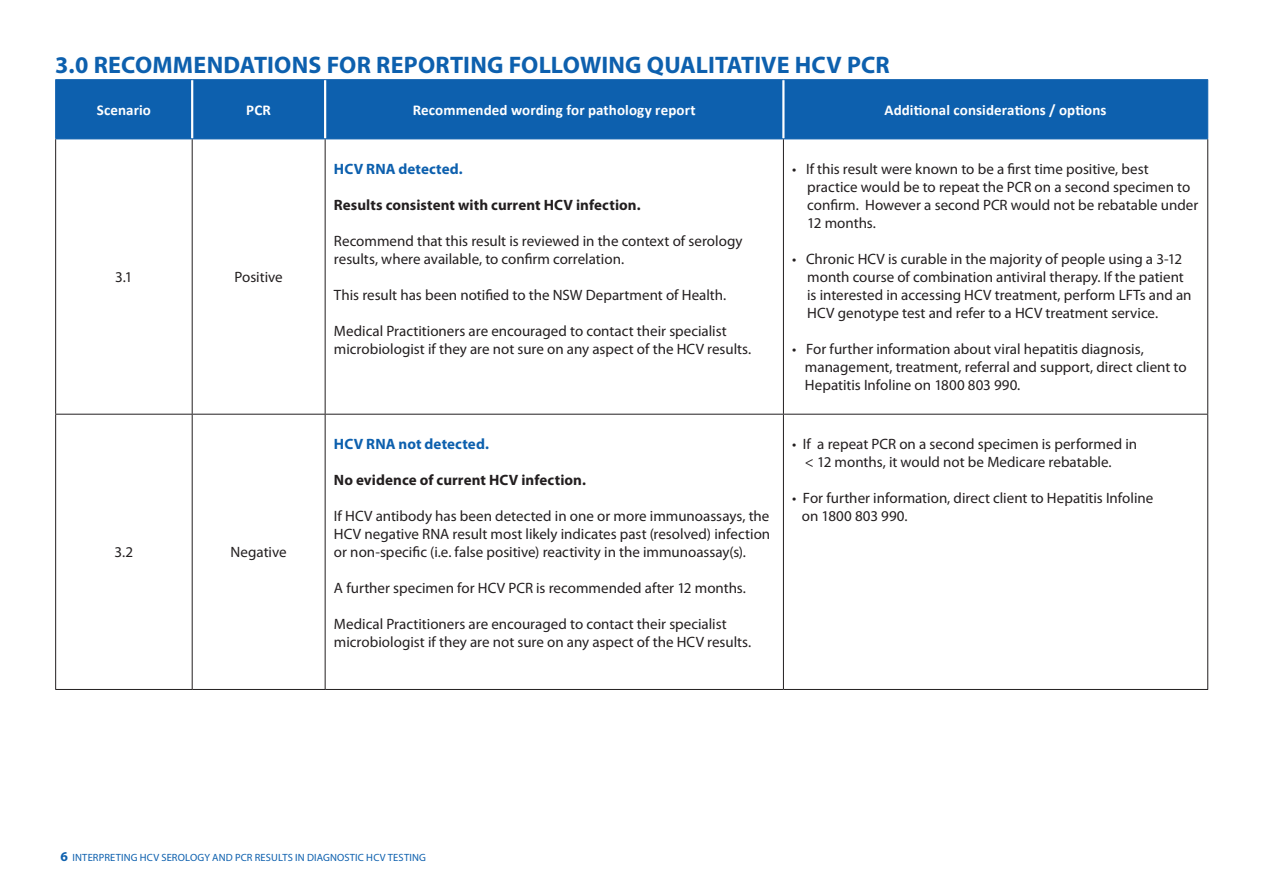
<style>
.page{position:relative;width:1263px;height:893px;background:#fff}
.page>*{position:absolute;margin:0;border:0;box-sizing:border-box;transform-origin:0 0}
.Small_Heads{font:700 24px "Myriad Pro";letter-spacing:.005em;color:#0d60ae}
.t1{font:15px/18px "Myriad Pro";color:#231f20}
.t2{font:700 15px "Calibri";letter-spacing:.005em;color:#fff}
.t3{font:700 15px "Myriad Pro";letter-spacing:.005em;color:#231f20}
.t4{font:700 15px "Myriad Pro";letter-spacing:.01em;color:#0d60ae}
.t5{font:10.5px "Myriad Pro";letter-spacing:.015em;color:#0d60ae}
.s1{font-weight:700;font-size:13.5px}
</style>
<div class="page">
<div style="left:56px;top:80px;width:1151px;height:59px;background:#0d60ae"></div>
<hr style="left:191px;top:80px;width:2px;height:59px;background:#fff">
<hr style="left:324px;top:80px;width:2px;height:59px;background:#fff">
<hr style="left:782px;top:80px;width:2px;height:59px;background:#fff">
<hr style="left:55px;top:79px;width:137px;height:1px;background:#0d60ae">
<hr style="left:55px;top:80px;width:1px;height:59px;background:#0d60ae">
<hr style="left:192px;top:79px;width:133px;height:1px;background:#0d60ae">
<hr style="left:325px;top:79px;width:458px;height:1px;background:#0d60ae">
<hr style="left:783px;top:79px;width:425px;height:1px;background:#0d60ae">
<hr style="left:1207px;top:80px;width:1px;height:59px;background:#0d60ae">
<hr style="left:55px;top:139px;width:137px;height:1px;background:#0d60ae">
<hr style="left:192px;top:139px;width:133px;height:1px;background:#0d60ae">
<hr style="left:55px;top:139px;width:1px;height:275px;background:#231f20">
<hr style="left:192px;top:139px;width:1px;height:275px;background:#231f20">
<hr style="left:325px;top:139px;width:458px;height:1px;background:#0d60ae">
<hr style="left:783px;top:139px;width:425px;height:1px;background:#0d60ae">
<hr style="left:325px;top:139px;width:1px;height:275px;background:#231f20">
<hr style="left:783px;top:139px;width:1px;height:275px;background:#231f20">
<hr style="left:1207px;top:139px;width:1px;height:275px;background:#231f20">
<hr style="left:55px;top:414px;width:137px;height:1px;background:#231f20">
<hr style="left:55px;top:415px;width:1px;height:274px;background:#231f20">
<hr style="left:192px;top:414px;width:133px;height:1px;background:#231f20">
<hr style="left:192px;top:415px;width:1px;height:274px;background:#231f20">
<hr style="left:325px;top:414px;width:458px;height:1px;background:#231f20">
<hr style="left:325px;top:415px;width:1px;height:274px;background:#231f20">
<hr style="left:783px;top:414px;width:425px;height:1px;background:#231f20">
<hr style="left:783px;top:415px;width:1px;height:274px;background:#231f20">
<hr style="left:1207px;top:415px;width:1px;height:274px;background:#231f20">
<hr style="left:55px;top:689px;width:137px;height:1px;background:#231f20">
<hr style="left:192px;top:689px;width:133px;height:1px;background:#231f20">
<hr style="left:325px;top:689px;width:458px;height:1px;background:#231f20">
<hr style="left:783px;top:689px;width:425px;height:1px;background:#231f20">
<p class="Small_Heads" style="left:55px;top:50px;width:836px">3.0 RECOMMENDATIONS FOR REPORTING FOLLOWING QUALITATIVE HCV PCR</p>
<p class="t2" style="left:97px;top:100px;width:56px">Scenario</p>
<p class="t2" style="left:246px;top:100px;width:26px">PCR</p>
<p class="t2" style="left:413px;top:100px;width:284px">Recommended wording for pathology report</p>
<p class="t2" style="left:884px;top:100px;width:223px">Additional considerations / options</p>
<p class="t1" style="left:115px;top:268px;width:19px">3.1</p>
<p class="t1" style="left:234px;top:268px;width:50px">Positive</p>
<p class="t1" style="left:115px;top:543px;width:20px">3.2</p>
<p class="t1" style="left:231px;top:543px;width:58px">Negative</p>
<p class="t4" style="left:334px;top:159px;width:130px">HCV RNA detected.</p>
<p class="t3" style="left:334px;top:195px;width:308px">Results consistent with current HCV infection.</p>
<p class="t1" style="left:334px;top:232px;width:410px">Recommend that this result is reviewed in the context of serology results, where available, to confirm correlation.</p>
<p class="t1" style="left:334px;top:286px;width:394px">This result has been notified to the NSW Department of Health.</p>
<p class="t1" style="left:334px;top:322px;width:419px">Medical Practitioners are encouraged to contact their specialist microbiologist if they are not sure on any aspect of the HCV results.</p>
<p class="t4" style="left:334px;top:435px;width:156px">HCV RNA not detected.</p>
<p class="t3" style="left:334px;top:471px;width:254px">No evidence of current HCV infection.</p>
<p class="t1" style="left:334px;top:507px;width:438px;text-align:justify">If HCV antibody has been detected in one or more immunoassays, the HCV negative RNA result most likely indicates past (resolved) infection or non-specific (i.e. false positive) reactivity in the immunoassay(s).</p>
<p class="t1" style="left:334px;top:579px;width:414px">A further specimen for HCV PCR is recommended after 12 months.</p>
<p class="t1" style="left:334px;top:615px;width:419px">Medical Practitioners are encouraged to contact their specialist microbiologist if they are not sure on any aspect of the HCV results.</p>
<p class="t1" style="left:807px;top:160px;width:393px;text-indent:-15px">• If this result were known to be a first time positive, best practice would be to repeat the PCR on a second specimen to confirm. However a second PCR would not be rebatable under 12 months.</p>
<p class="t1" style="left:807px;top:250px;width:386px;text-indent:-15px">• Chronic HCV is curable in the majority of people using a 3-12 month course of combination antiviral therapy. If the patient is interested in accessing HCV treatment, perform LFTs and an HCV genotype test and refer to a HCV treatment service.</p>
<p class="t1" style="left:792px;top:340px;width:353px">• For further information about viral hepatitis diagnosis,</p>
<p class="t1" style="left:805px;top:358px;width:383px">management, treatment, referral and support, direct client to</p>
<p class="t1" style="left:805px;top:376px;width:217px">Hepatitis Infoline on 1800 803 990.</p>
<p class="t1" style="left:792px;top:435px;width:346px">• If a repeat PCR on a second specimen is performed in</p>
<p class="t1" style="left:805px;top:453px;width:308px">&lt; 12 months, it would not be Medicare rebatable.</p>
<p class="t1" style="left:792px;top:489px;width:363px">• For further information, direct client to Hepatitis Infoline</p>
<p class="t1" style="left:802px;top:507px;width:107px">on 1800 803 990.</p>
<p class="t5" style="left:61px;top:851px;width:367px"><span class="s1">6</span> INTERPRETING HCV SEROLOGY AND PCR RESULTS IN DIAGNOSTIC HCV TESTING</p>
</div>
